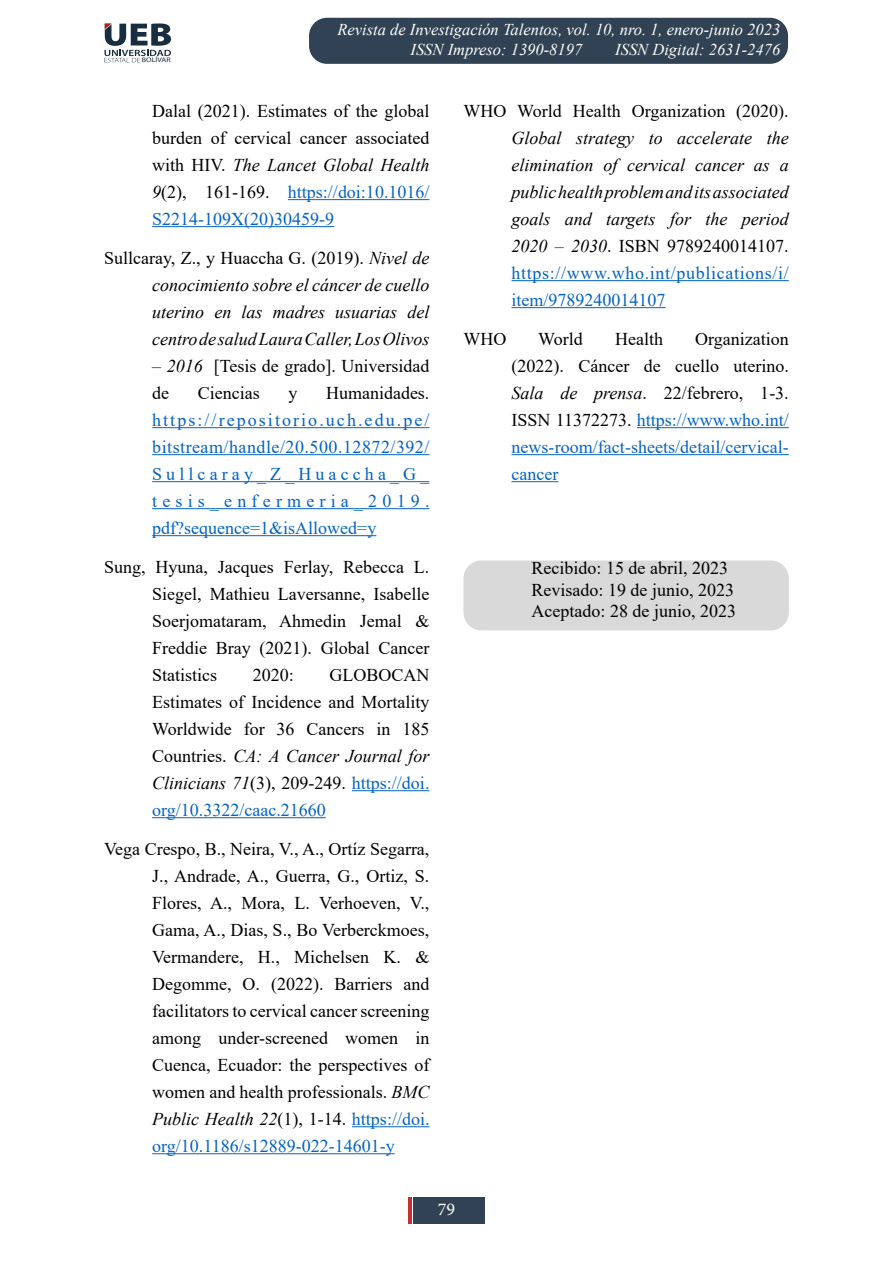
<style>
.page{position:relative;width:893px;height:1263px;background:#fff}
.page>*{position:absolute;margin:0;border:0;box-sizing:border-box;transform-origin:0 0}
.t1{font:18px/27px "Times New Roman";color:#000;text-align:justify}
.t2{font:italic 18px/27px "Times New Roman";color:#000;text-align:justify}
.t3{font:18px/27px "Times New Roman";letter-spacing:.23em;color:#0563c1;text-align:justify}
.t4{font:18px "Minion Pro";color:#fff}
.t5{font:italic 16.5px/19.8px "Times New Roman";color:#fff}
.t6{font:6.6px "Myriad Pro";color:#162d40;scale:1.22 1}
.s1{font-style:italic}
.s2{color:#0563c1}
.s3{font-style:normal}
.s4{font-style:normal;color:#0563c1}
</style>
<div class="page">
<div style="left:309px;top:18px;width:479px;height:46px;background:#304253;border-radius:18px"></div>
<div style="left:414px;top:1197px;width:71px;height:27px;background:#304253"></div>
<svg style="left:104px;top:23px;width:67px;height:39px"></svg>
<hr style="left:408px;top:1197px;width:3px;height:27px;background:#be181a">
<hr style="left:288px;top:199px;width:141px;height:1px;background:#0563c1">
<hr style="left:152px;top:226px;width:182px;height:1px;background:#0563c1">
<hr style="left:152px;top:427px;width:277px;height:1px;background:#0563c1">
<hr style="left:152px;top:454px;width:277px;height:1px;background:#0563c1">
<hr style="left:152px;top:481px;width:277px;height:1px;background:#0563c1">
<hr style="left:152px;top:508px;width:277px;height:1px;background:#0563c1">
<hr style="left:152px;top:535px;width:224px;height:1px;background:#0563c1">
<hr style="left:352px;top:790px;width:77px;height:1px;background:#0563c1">
<hr style="left:152px;top:817px;width:174px;height:1px;background:#0563c1">
<hr style="left:352px;top:1126px;width:77px;height:1px;background:#0563c1">
<hr style="left:152px;top:1153px;width:243px;height:1px;background:#0563c1">
<hr style="left:511px;top:280px;width:278px;height:1px;background:#0563c1">
<hr style="left:511px;top:307px;width:154px;height:1px;background:#0563c1">
<hr style="left:637px;top:427px;width:152px;height:1px;background:#0563c1">
<hr style="left:511px;top:454px;width:278px;height:1px;background:#0563c1">
<hr style="left:511px;top:481px;width:47px;height:1px;background:#0563c1">
<div style="left:463px;top:560px;width:326px;height:70px;background:#d9d9d9;border-radius:18px"></div>
<p class="t6" style="left:142px;top:56px;width:25px">BOLÍVAR</p>
<p class="t5" style="left:411px;top:19px;width:371px;text-indent:-73px">Revista de Investigación Talentos, vol. 10, nro. 1, enero-junio 2023<br>ISSN Impreso: 1390-8197</p>
<p class="t5" style="left:615px;top:39px;width:166px">ISSN Digital: 2631-2476</p>
<p class="t1" style="left:152px;top:97px;width:279px">Dalal (2021). Estimates of the global burden of cervical cancer associated with HIV. <span class="s1">The Lancet Global Health 9</span>(2), 161-169. <span class="s2">https://doi:10.1016/ S2214-109X(20)30459-9</span></p>
<p class="t2" style="left:152px;top:244px;width:279px;text-indent:-48px"><span class="s3">Sullcaray, Z., y Huaccha G. (2019).</span> Nivel de conocimiento sobre el cáncer de cuello uterino en las madres usuarias del centro de salud Laura Caller, Los Olivos</p>
<p class="t1" style="left:152px;top:352px;width:279px"><span class="s1">– 2016</span> [Tesis de grado]. Universidad de</p>
<p class="t1" style="left:198px;top:379px;width:63px">Ciencias</p>
<p class="t1" style="left:288px;top:379px;width:10px">y</p>
<p class="t1" style="left:326px;top:379px;width:105px">Humanidades.</p>
<p class="t3" style="left:152px;top:406px;width:279px">https://repositorio.uch.edu.pe/ bitstream/handle/20.500.12872/392/ Sullcaray_Z_Huaccha_G_ tesis_enfermeria_2019. pdf?sequence=1&amp;isAllowed=y</p>
<p class="t1" style="left:152px;top:553px;width:279px;text-indent:-48px">Sung, Hyuna, Jacques Ferlay, Rebecca L.<br>Siegel, Mathieu Laversanne, Isabelle Soerjomataram, Ahmedin Jemal &amp; Freddie Bray (2021). Global Cancer Statistics</p>
<p class="t1" style="left:152px;top:661px;width:279px;text-indent:177px">GLOBOCAN Estimates of Incidence and Mortality Worldwide for 36 Cancers in 185<br>Countries. <span class="s1">CA: A Cancer Journal for Clinicians 71</span>(3), 209-249. <span class="s2">https://doi. org/10.3322/caac.21660</span></p>
<p class="t1" style="left:152px;top:835px;width:279px;text-indent:-48px">Vega Crespo, B., Neira, V., A., Ortíz Segarra, J., Andrade, A., Guerra, G., Ortiz, S.<br>Flores, A., Mora, L. Verhoeven, V., Gama, A., Dias, S., Bo Verberckmoes, Vermandere, H., Michelsen K. &amp; Degomme, O. (2022). Barriers and facilitators to cervical cancer screening among under-screened women in Cuenca, Ecuador: the perspectives of women and health professionals. <span class="s1">BMC Public Health 22</span>(1), 1-14. <span class="s2">https://doi. org/10.1186/s12889-022-14601-y</span></p>
<p class="t1" style="left:253px;top:661px;width:43px">2020:</p>
<p class="t1" style="left:463px;top:97px;width:327px">WHO World Health Organization (2020).</p>
<p class="t2" style="left:511px;top:124px;width:279px">Global strategy to accelerate the elimination of cervical cancer as a public health problem and its associated goals and targets for the period 2020 – 2030<span class="s3">. ISBN 9789240014107. </span><span class="s4">https://www.who.int/publications/i/ item/9789240014107</span></p>
<p class="t1" style="left:463px;top:325px;width:44px">WHO</p>
<p class="t1" style="left:538px;top:325px;width:46px">World</p>
<p class="t1" style="left:615px;top:325px;width:49px">Health</p>
<p class="t1" style="left:511px;top:325px;width:279px;text-indent:184px">Organization (2022). Cáncer de cuello uterino.<br><span class="s1">Sala de prensa</span>. 22/febrero, 1-3.<br>ISSN 11372273. <span class="s2">https://www.who.int/ news-room/fact-sheets/detail/cervical&shy;cancer</span></p>
<p class="t1" style="left:531px;top:557px;width:206px;line-height:21.6px;text-align:left">Recibido: 15 de abril, 2023<br>Revisado: 19 de junio, 2023<br>Aceptado: 28 de junio, 2023</p>
<p class="t4" style="left:438px;top:1197px;width:19px">79</p>
</div>
